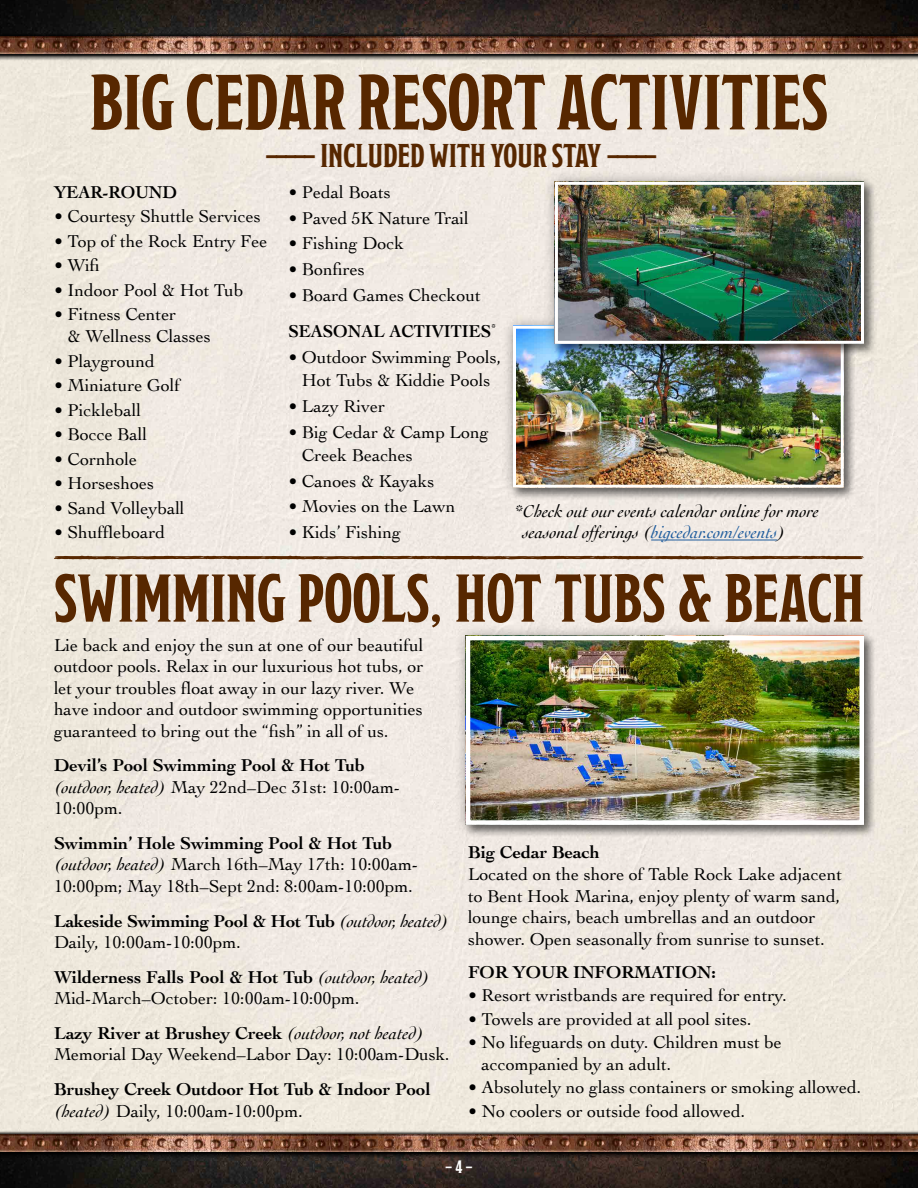
<style>
.page{position:relative;width:918px;height:1188px;background:#fff}
.page>*{position:absolute;margin:0;border:0;box-sizing:border-box;transform-origin:0 0}
.t1{font:700 78px "Modesto Condensed";color:#572700}
.t2{font:700 67.5px "Modesto Condensed";color:#572700}
.t3{font:700 33px "Modesto Condensed";color:#572700}
.t4{font:18px/21.3px "Cochin";color:#000}
.t5{font:700 18px/21.3px "Cochin";color:#000}
.t6{font:italic 18px/21px "Cochin";color:#000}
.t7{font:700 18px "Cochin";color:#000;scale:.95 1}
.t8{font:700 18px "Modesto Condensed";color:#fff}
.s1{font-weight:700}
.s2{color:#215e9e}
.s3{font-style:italic}
.s4{font-weight:400;font-style:italic}
.s5{font-weight:400}
</style>
<div class="page">
<img style="left:0;top:61px;width:918px;height:1070px">
<img style="left:0;top:0;width:918px;height:33px">
<div style="left:0;top:34px;width:918px;height:27px;background:linear-gradient(to right,#afaaa1,#aeaaa1)"></div>
<svg style="left:0;top:33px;width:918px;height:24px;background:#262320"></svg>
<img style="left:0;top:36px;width:918px;height:18px">
<img style="left:0;top:1159px;width:918px;height:29px">
<svg style="left:0;top:1155px;width:918px;height:4px;background:#241d1a"></svg>
<svg style="left:0;top:1131px;width:918px;height:24px;background:#4d4b46"></svg>
<img style="left:0;top:1134px;width:918px;height:18px">
<hr style="left:651px;top:540px;width:126px;height:1px;background:#215e9e">
<div style="left:501px;top:313px;width:355px;height:188px;background:#000;opacity:.3"></div>
<img style="left:517px;top:330px;width:323px;height:154px">
<div style="left:513px;top:326px;width:331px;height:162px;border:3px solid #fff"></div>
<div style="left:543px;top:169px;width:334px;height:188px;background:#000;opacity:.3"></div>
<img style="left:559px;top:186px;width:301px;height:154px">
<div style="left:555px;top:182px;width:309px;height:162px;border:3px solid #fff"></div>
<svg style="left:54px;top:556px;width:810px;height:3px;background:#5f320d"></svg>
<div style="left:453px;top:623px;width:424px;height:215px;background:#000;opacity:.3"></div>
<img style="left:471px;top:641px;width:388px;height:179px">
<div style="left:466px;top:636px;width:398px;height:189px;border:4px solid #fff"></div>
<h1 class="t1" style="left:90px;top:63px;width:740px">BIG CEDAR RESORT ACTIVITIES</h1>
<h3 class="t3" style="left:265px;top:139px;width:395px">––––– INCLUDED WITH YOUR STAY –––––</h3>
<p class="t7" style="left:54px;top:180px;width:131px">YEAR-ROUND</p>
<p class="t4" style="left:54px;top:205px;width:208px">• Courtesy Shuttle Services</p>
<p class="t4" style="left:54px;top:230px;width:215px">• Top of the Rock Entry Fee</p>
<p class="t4" style="left:54px;top:254px;width:47px">• Wifi</p>
<p class="t4" style="left:54px;top:279px;width:191px">• Indoor Pool &amp; Hot Tub</p>
<p class="t4" style="left:68px;top:303px;width:145px;line-height:21.8px;text-indent:-14px">• Fitness Center<br>&amp; Wellness Classes</p>
<p class="t4" style="left:54px;top:349px;width:102px">• Playground</p>
<p class="t4" style="left:54px;top:374px;width:128px">• Miniature Golf</p>
<p class="t4" style="left:54px;top:398px;width:89px">• Pickleball</p>
<p class="t4" style="left:54px;top:423px;width:95px">• Bocce Ball</p>
<p class="t4" style="left:54px;top:447px;width:85px">• Cornhole</p>
<p class="t4" style="left:54px;top:472px;width:102px">• Horseshoes</p>
<p class="t4" style="left:54px;top:496px;width:132px">• Sand Volleyball</p>
<p class="t4" style="left:54px;top:521px;width:113px">• Shuffleboard</p>
<p class="t4" style="left:288px;top:180px;width:104px">• Pedal Boats</p>
<p class="t4" style="left:288px;top:206px;width:182px">• Paved 5K Nature Trail</p>
<p class="t4" style="left:288px;top:232px;width:117px">• Fishing Dock</p>
<p class="t4" style="left:288px;top:258px;width:78px">• Bonfires</p>
<p class="t4" style="left:288px;top:276px;width:209px;line-height:36.6px">• Board Games Checkout<br><span class="s1">SEASONAL ACTIVITIES</span><sup>*</sup></p>
<p class="t4" style="left:288px;top:345px;width:215px;line-height:23.1px;text-align:center">• Outdoor Swimming Pools,<br>Hot Tubs &amp; Kiddie Pools</p>
<p class="t4" style="left:288px;top:395px;width:98px">• Lazy River</p>
<p class="t4" style="left:302px;top:420px;width:189px;line-height:23.1px;text-indent:-14px">• Big Cedar &amp; Camp Long<br>Creek Beaches</p>
<p class="t4" style="left:288px;top:469px;width:148px">• Canoes &amp; Kayaks</p>
<p class="t4" style="left:288px;top:495px;width:168px">• Movies on the Lawn</p>
<p class="t4" style="left:288px;top:521px;width:114px">• Kids’ Fishing</p>
<p class="t6" style="left:523px;top:500px;width:298px;text-indent:-9px">*Check out our events calendar online for more seasonal offerings (<span class="s2">bigcedar.com/events</span>)</p>
<h2 class="t2" style="left:54px;top:565px;width:811px">SWIMMING POOLS, HOT TUBS &amp; BEACH</h2>
<p class="t4" style="left:54px;top:634px;width:371px">Lie back and enjoy the sun at one of our beautiful outdoor pools. Relax in our luxurious hot tubs, or let your troubles float away in our lazy river. We have indoor and outdoor swimming opportunities guaranteed to bring out the “fish” in all of us.</p>
<p class="t4" style="left:54px;top:754px;width:348px"><span class="s1">Devil’s Pool Swimming Pool &amp; Hot Tub </span><span class="s3">(outdoor, heated)</span> May 22nd–Dec 31st: 10:00am-<br>10:00pm.</p>
<p class="t4" style="left:54px;top:832px;width:366px"><span class="s1">Swimmin’ Hole Swimming Pool &amp; Hot Tub </span><span class="s3">(outdoor, heated)</span> March 16th–May 17th: 10:00am-<br>10:00pm; May 18th–Sept 2nd: 8:00am-10:00pm.</p>
<p class="t5" style="left:54px;top:909px;width:396px">Lakeside Swimming Pool &amp; Hot Tub <span class="s4">(outdoor, heated)<br></span><span class="s5">Daily, 10:00am-10:00pm.</span></p>
<p class="t4" style="left:54px;top:966px;width:377px"><span class="s1">Wilderness Falls Pool &amp; Hot Tub</span> <span class="s3">(outdoor, heated)<br></span>Mid-March–October: 10:00am-10:00pm.</p>
<p class="t4" style="left:54px;top:1022px;width:397px"><span class="s1">Lazy River at Brushey Creek</span> <span class="s3">(outdoor, not heated)<br></span>Memorial Day Weekend–Labor Day: 10:00am-Dusk.</p>
<p class="t5" style="left:54px;top:1078px;width:378px">Brushey Creek Outdoor Hot Tub &amp; Indoor Pool <span class="s4">(heated)</span> <span class="s5">Daily, 10:00am-10:00pm.</span></p>
<p class="t5" style="left:468px;top:841px;width:133px">Big Cedar Beach</p>
<p class="t4" style="left:468px;top:862px;width:376px;line-height:21.8px">Located on the shore of Table Rock Lake adjacent to Bent Hook Marina, enjoy plenty of warm sand, lounge chairs, beach umbrellas and an outdoor shower. Open seasonally from sunrise to sunset.</p>
<p class="t5" style="left:468px;top:960px;width:250px">FOR YOUR INFORMATION:</p>
<p class="t4" style="left:468px;top:984px;width:321px">• Resort wristbands are required for entry.</p>
<p class="t4" style="left:468px;top:1007px;width:285px">• Towels are provided at all pool sites.</p>
<p class="t4" style="left:482px;top:1031px;width:302px;line-height:21.8px;text-indent:-14px">• No lifeguards on duty. Children must be accompanied by an adult.</p>
<p class="t4" style="left:468px;top:1076px;width:395px">• Absolutely no glass containers or smoking allowed.</p>
<p class="t4" style="left:468px;top:1099px;width:279px">• No coolers or outside food allowed.</p>
<p class="t8" style="left:445px;top:1157px;width:30px">– 4 –</p>
</div>
